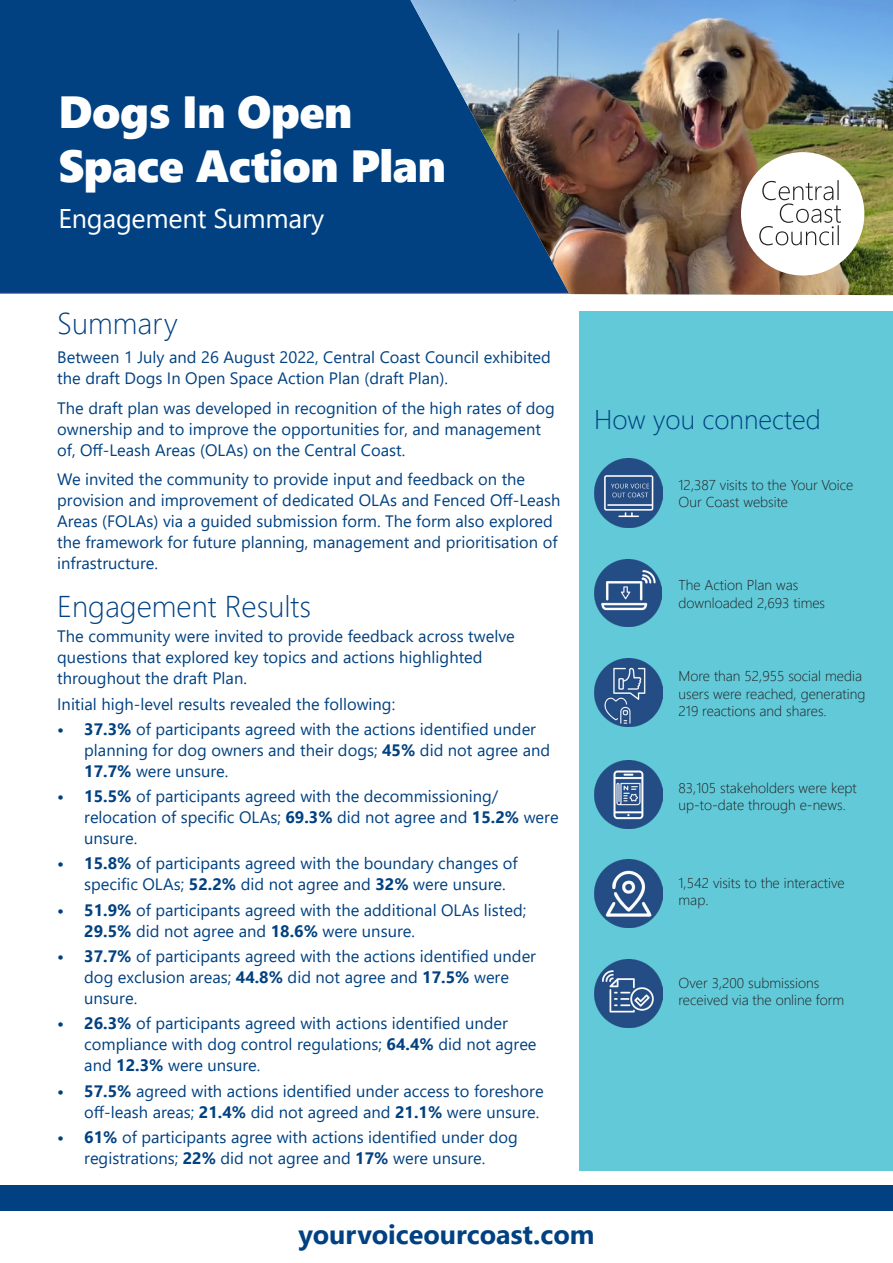
<style>
.page{position:relative;width:893px;height:1263px;background:#fff}
.page>*{position:absolute;margin:0;border:0;box-sizing:border-box;transform-origin:0 0}
.t1{font:45px/54px "Segoe UI Black";letter-spacing:-.01em;color:#fff}
.Paragraph{font:300 30px "Segoe UI";color:#014181}
.Pa0{font:300 30px "Segoe UI";color:#014181}
.t2{font:700 27px "Segoe UI";color:#014181}
.t3{font:27px "Segoe UI";letter-spacing:-.01em;color:#fff}
.Pa0-2{font:300 27px "Segoe UI";color:#014181}
.Paragraph-2{font:16.5px/21px "Segoe UI";color:#014181}
.Pa0-3{font:16.5px/21px "Segoe UI";color:#014181}
.Pa0-4{font:300 14.25px/17.1px "Segoe UI";color:#231f20}
.s1{font-weight:700}
</style>
<div class="page">
<div style="left:0;top:0;width:410px;height:294px;background:#014181"></div>
<img style="left:410px;top:0;width:483px;height:295px">
<div style="left:0;top:1185px;width:893px;height:26px;background:#014181"></div>
<div style="left:579px;top:312px;width:314px;height:859px;background:#61c9d8"></div>
<img style="left:594px;top:458px;width:69px;height:69px">
<svg style="left:741px;top:152px;width:123px;height:123px"></svg>
<img style="left:594px;top:559px;width:68px;height:68px">
<img style="left:594px;top:658px;width:68px;height:69px">
<img style="left:594px;top:760px;width:69px;height:69px">
<img style="left:594px;top:859px;width:69px;height:69px">
<img style="left:594px;top:959px;width:69px;height:69px">
<p class="t1" style="left:58px;top:83px;width:389px">Dogs In Open<br>Space Action Plan</p>
<p class="t3" style="left:58px;top:193px;width:267px">Engagement Summary</p>
<p class="Pa0" style="left:57px;top:295px;width:122px">Summary</p>
<p class="Paragraph-2" style="left:57px;top:345px;width:495px">Between 1 July and 26 August 2022, Central Coast Council exhibited the draft Dogs In Open Space Action Plan (draft Plan).</p>
<p class="Paragraph-2" style="left:57px;top:396px;width:499px">The draft plan was developed in recognition of the high rates of dog ownership and to improve the opportunities for, and management of, Off-Leash Areas (OLAs) on the Central Coast.</p>
<p class="Paragraph-2" style="left:57px;top:467px;width:505px">We invited the community to provide input and feedback on the provision and improvement of dedicated OLAs and Fenced Off-Leash Areas (FOLAs) via a guided submission form. The form also explored the framework for future planning, management and prioritisation of infrastructure.</p>
<p class="Paragraph" style="left:57px;top:578px;width:255px">Engagement Results</p>
<p class="Pa0-3" style="left:57px;top:625px;width:459px">The community were invited to provide feedback across twelve questions that explored key topics and actions highlighted throughout the draft Plan.</p>
<p class="Pa0-3" style="left:57px;top:692px;width:339px">Initial high-level results revealed the following:</p>
<p class="Paragraph-2" style="left:84px;top:717px;width:467px;text-indent:-27px"><span class="s1">• 37.3%</span> of participants agreed with the actions identified under planning for dog owners and their dogs; <span class="s1">45%</span> did not agree and<br><span class="s1">17.7%</span> were unsure.</p>
<p class="Paragraph-2" style="left:84px;top:784px;width:476px;text-indent:-27px"><span class="s1">• 15.5%</span> of participants agreed with the decommissioning/ relocation of specific OLAs; <span class="s1">69.3%</span> did not agree and <span class="s1">15.2%</span> were unsure.</p>
<p class="Paragraph-2" style="left:84px;top:852px;width:435px;text-indent:-27px"><span class="s1">• 15.8%</span> of participants agreed with the boundary changes of specific OLAs; <span class="s1">52.2%</span> did not agree and <span class="s1">32%</span> were unsure.</p>
<p class="Paragraph-2" style="left:84px;top:898px;width:444px;text-indent:-27px"><span class="s1">• 51.9%</span> of participants agreed with the additional OLAs listed;<br><span class="s1">29.5%</span> did not agree and <span class="s1">18.6%</span> were unsure.</p>
<p class="Paragraph-2" style="left:84px;top:944px;width:453px;text-indent:-27px"><span class="s1">• 37.7%</span> of participants agreed with the actions identified under dog exclusion areas; <span class="s1">44.8%</span> did not agree and <span class="s1">17.5%</span> were unsure.</p>
<p class="Paragraph-2" style="left:84px;top:1011px;width:454px;text-indent:-27px"><span class="s1">• 26.3%</span> of participants agreed with actions identified under compliance with dog control regulations; <span class="s1">64.4%</span> did not agree and <span class="s1">12.3%</span> were unsure.</p>
<p class="Paragraph-2" style="left:57px;top:1079px;width:488px;text-align:right"><span class="s1">• 57.5%</span> agreed with actions identified under access to foreshore off-leash areas; <span class="s1">21.4%</span> did not agreed and <span class="s1">21.1%</span> were unsure.</p>
<p class="Paragraph-2" style="left:57px;top:1125px;width:462px;text-align:center"><span class="s1">• 61%</span> of participants agree with actions identified under dog registrations; <span class="s1">22%</span> did not agree and <span class="s1">17%</span> were unsure.</p>
<p class="Pa0-2" style="left:594px;top:393px;width:228px">How you connected</p>
<p class="Pa0-4" style="left:678px;top:475px;width:176px">12,387 visits to the Your Voice<br>Our Coast website</p>
<p class="Pa0-4" style="left:678px;top:575px;width:148px">The Action Plan was downloaded 2,693 times</p>
<p class="Pa0-4" style="left:678px;top:666px;width:188px">More than 52,955 social media users were reached, generating<br>219 reactions and shares.</p>
<p class="Pa0-4" style="left:678px;top:778px;width:180px">83,105 stakeholders were kept up-to-date through e-news.</p>
<p class="Pa0-4" style="left:678px;top:873px;width:168px">1,542 visits to the interactive map.</p>
<p class="Pa0-4" style="left:678px;top:973px;width:167px">Over 3,200 submissions received via the online form</p>
<p class="t2" style="left:298px;top:1208px;width:298px">yourvoiceourcoast.com</p>
</div>
